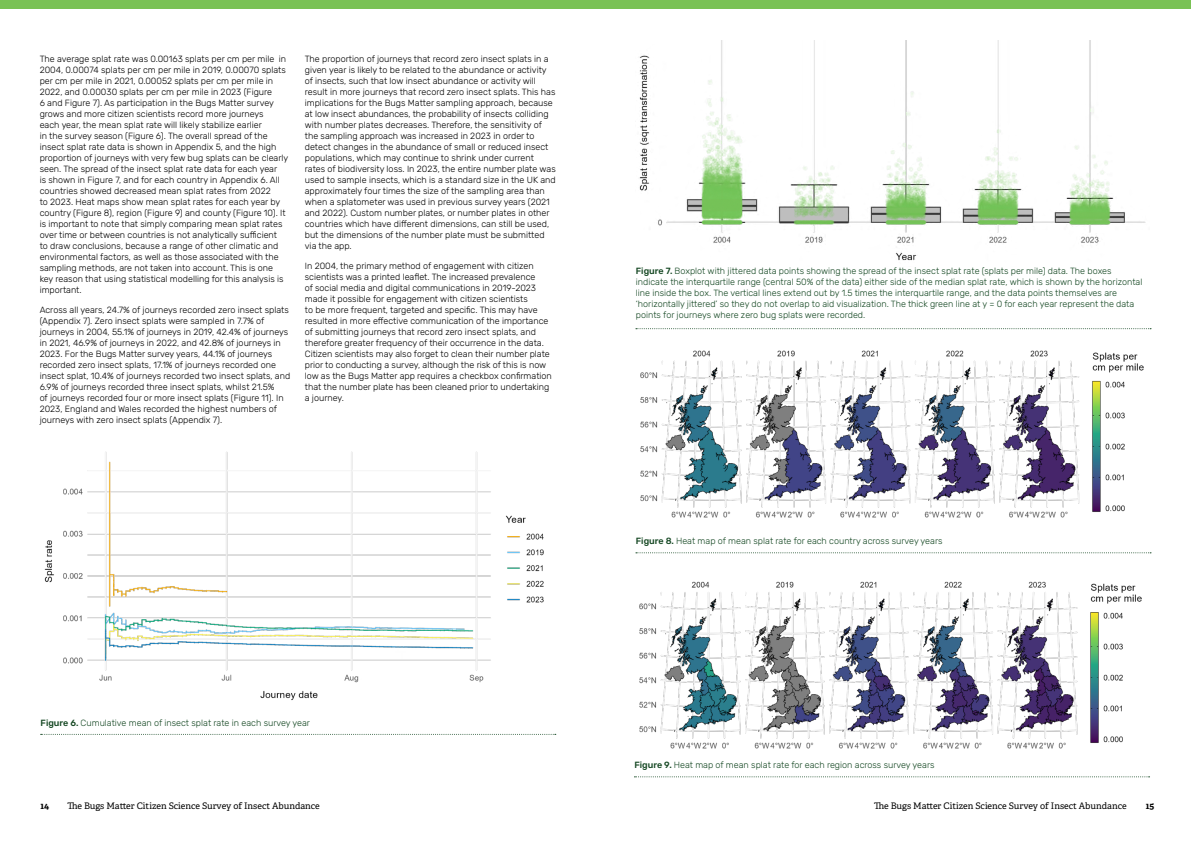
<style>
.page{position:relative;width:1191px;height:842px;background:#fff}
.page>*{position:absolute;margin:0;border:0;box-sizing:border-box;transform-origin:0 0}
.Paragraph{font:300 9px/11px "Rubik";color:#000}
.Paragraph-2{font:300 9px/11px "Rubik";color:#144722}
.t1{font:9px "Adelle";color:#000}
.t2{font:700 9px "Adelle";color:#000}
.s1{font-weight:500}
</style>
<div class="page">
<div style="left:0;top:0;width:1191px;height:9px;background:#79c254"></div>
<img style="left:639px;top:40px;width:507px;height:221px">
<svg style="left:636px;top:328px;width:515px;height:1px"></svg>
<img style="left:44px;top:451px;width:500px;height:250px">
<svg style="left:41px;top:734px;width:515px;height:1px"></svg>
<img style="left:640px;top:350px;width:504px;height:168px">
<svg style="left:636px;top:552px;width:515px;height:1px"></svg>
<img style="left:639px;top:581px;width:503px;height:168px">
<svg style="left:634px;top:776px;width:515px;height:1px"></svg>
<p class="Paragraph" style="left:40px;top:54px;width:250px">The average splat rate was 0.00163 splats per cm per mile in 2004, 0.00074 splats per cm per mile in 2019, 0.00070 splats per cm per mile in 2021, 0.00052 splats per cm per mile in 2022, and 0.00030 splats per cm per mile in 2023 (Figure<br>6 and Figure 7). As participation in the Bugs Matter survey grows and more citizen scientists record more journeys<br>each year, the mean splat rate will likely stabilize earlier<br>in the survey season (Figure 6). The overall spread of the insect splat rate data is shown in Appendix 5, and the high proportion of journeys with very few bug splats can be clearly seen. The spread of the insect splat rate data for each year<br>is shown in Figure 7, and for each country in Appendix 6. All countries showed decreased mean splat rates from 2022<br>to 2023. Heat maps show mean splat rates for each year by country (Figure 8), region (Figure 9) and county (Figure 10). It is important to note that simply comparing mean splat rates over time or between countries is not analytically sufficient<br>to draw conclusions, because a range of other climatic and environmental factors, as well as those associated with the sampling methods, are not taken into account. This is one key reason that using statistical modelling for this analysis is important.</p>
<p class="Paragraph" style="left:40px;top:305px;width:252px">Across all years, 24.7% of journeys recorded zero insect splats (Appendix 7). Zero insect splats were sampled in 7.7% of journeys in 2004, 55.1% of journeys in 2019, 42.4% of journeys in 2021, 46.9% of journeys in 2022, and 42.8% of journeys in 2023. For the Bugs Matter survey years, 44.1% of journeys recorded zero insect splats, 17.1% of journeys recorded one insect splat, 10.4% of journeys recorded two insect splats, and 6.9% of journeys recorded three insect splats, whilst 21.5%<br>of journeys recorded four or more insect splats (Figure 11). In 2023, England and Wales recorded the highest numbers of journeys with zero insect splats (Appendix 7).</p>
<p class="Paragraph" style="left:305px;top:54px;width:252px">The proportion of journeys that record zero insect splats in a given year is likely to be related to the abundance or activity of insects, such that low insect abundance or activity will result in more journeys that record zero insect splats. This has implications for the Bugs Matter sampling approach, because at low insect abundances, the probability of insects colliding with number plates decreases. Therefore, the sensitivity of the sampling approach was increased in 2023 in order to detect changes in the abundance of small or reduced insect populations, which may continue to shrink under current rates of biodiversity loss. In 2023, the entire number plate was used to sample insects, which is a standard size in the UK and approximately four times the size of the sampling area than when a splatometer was used in previous survey years (2021 and 2022). Custom number plates, or number plates in other countries which have different dimensions, can still be used, but the dimensions of the number plate must be submitted via the app.</p>
<p class="Paragraph" style="left:305px;top:261px;width:248px">In 2004, the primary method of engagement with citizen scientists was a printed leaflet. The increased prevalence<br>of social media and digital communications in 2019-2023 made it possible for engagement with citizen scientists<br>to be more frequent, targeted and specific. This may have resulted in more effective communication of the importance of submitting journeys that record zero insect splats, and therefore greater frequency of their occurrence in the data.<br>Citizen scientists may also forget to clean their number plate prior to conducting a survey, although the risk of this is now low as the Bugs Matter app requires a checkbox confirmation that the number plate has been cleaned prior to undertaking a journey.</p>
<p class="Paragraph-2" style="left:41px;top:718px;width:271px"><span class="s1">Figure 6.</span> Cumulative mean of insect splat rate in each survey year</p>
<p class="Paragraph-2" style="left:636px;top:266px;width:508px"><span class="s1">Figure 7.</span> Boxplot with jittered data points showing the spread of the insect splat rate (splats per mile) data. The boxes indicate the interquartile range (central 50% of the data) either side of the median splat rate, which is shown by the horizontal line inside the box. The vertical lines extend out by 1.5 times the interquartile range, and the data points themselves are ‘horizontally jittered’ so they do not overlap to aid visualization. The thick green line at y = 0 for each year represent the data points for journeys where zero bug splats were recorded.</p>
<p class="Paragraph-2" style="left:636px;top:536px;width:308px"><span class="s1">Figure 8.</span> Heat map of mean splat rate for each country across survey years</p>
<p class="Paragraph-2" style="left:634px;top:760px;width:302px"><span class="s1">Figure 9.</span> Heat map of mean splat rate for each region across survey years</p>
<p class="t2" style="left:40px;top:800px;width:10px">14</p>
<p class="t1" style="left:67px;top:801px;width:254px">The Bugs Matter Citizen Science Survey of Insect Abundance</p>
<p class="t1" style="left:874px;top:801px;width:254px">The Bugs Matter Citizen Science Survey of Insect Abundance</p>
<p class="t2" style="left:1145px;top:800px;width:10px">15</p>
</div>
